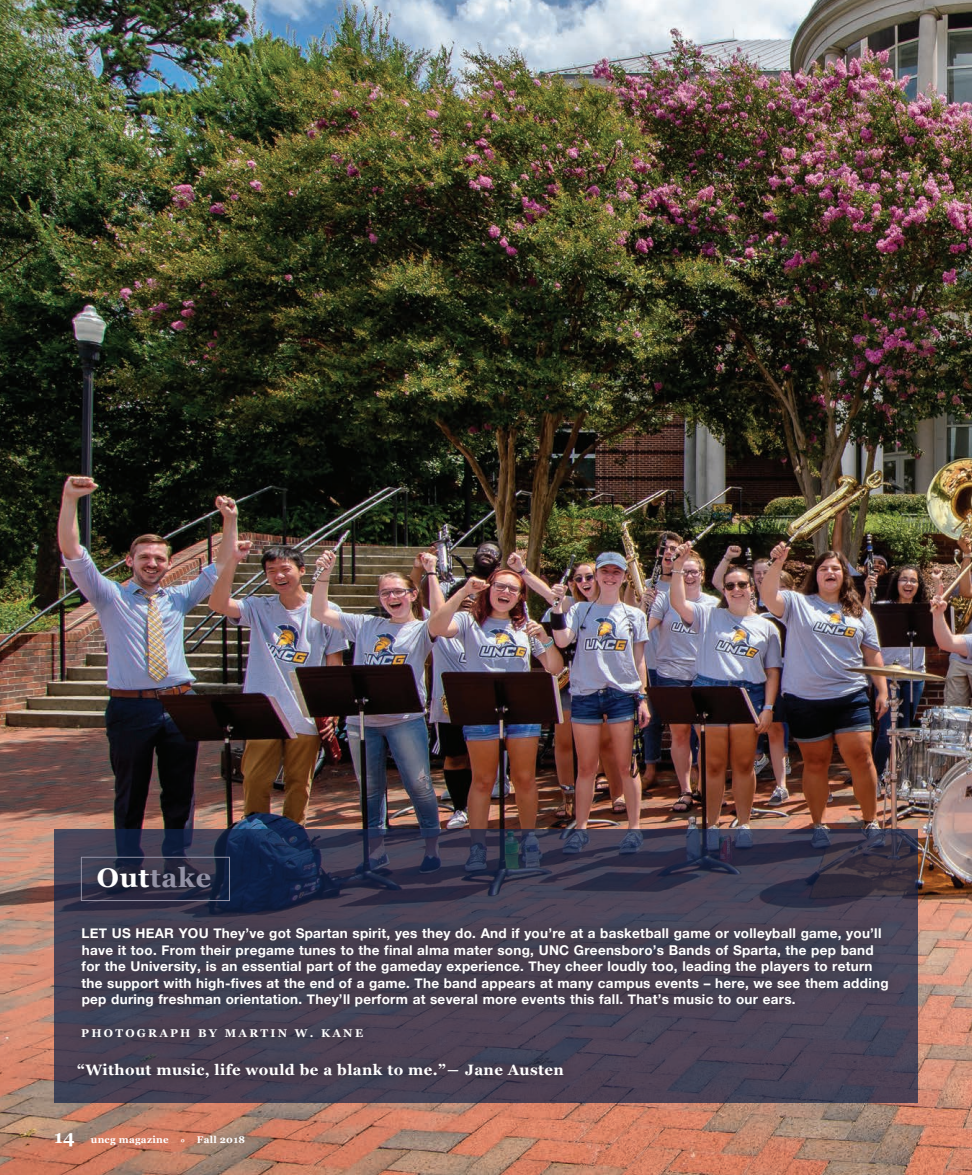
<style>
.page{position:relative;width:972px;height:1175px;background:#fff}
.page>*{position:absolute;margin:0;border:0;box-sizing:border-box;transform-origin:0 0}
.dept_head_georgia{font:700 27px "Georgia";letter-spacing:.025em;color:#9392a5}
.t1{font:700 18px "Georgia";color:#fff}
.subhead{font:700 15px "Georgia";letter-spacing:.025em;color:#fff}
.cutlines{font:700 13.5px/16.5px "Helvetica Neue";letter-spacing:.02em;color:#fff}
.dept_head_Georgia{font:700 11.25px "Georgia";letter-spacing:.2em;color:#fff}
.t2{font:700 9.75px "Georgia";letter-spacing:.025em;color:#fff}
.s1{color:#fff}
</style>
<div class="page">
<img style="left:0;top:0;width:972px;height:1174px">
<svg style="left:54px;top:829px;width:864px;height:273px;background:#38374d"></svg>
<div style="left:69px;top:845px;width:173px;height:68px;background:#231f20;opacity:.75"></div>
<div style="left:81px;top:857px;width:149px;height:44px;border:1px solid #9392a5"></div>
<div style="left:86px;top:854px;width:136px;height:45px;background:#231f20;opacity:.75"></div>
<div style="left:67px;top:917px;width:832px;height:171px;background:#463f50"></div>
<p class="dept_head_georgia" style="left:97px;top:857px;width:116px"><span class="s1">Out</span>take</p>
<p class="cutlines" style="left:82px;top:925px;width:809px">LET US HEAR YOU They’ve got Spartan spirit, yes they do. And if you’re at a basketball game or volleyball game, you’ll have it too. From their pregame tunes to the final alma mater song, UNC Greensboro’s Bands of Sparta, the pep band for the University, is an essential part of the gameday experience. They cheer loudly too, leading the players to return the support with high-fives at the end of a game. The band appears at many campus events – here, we see them adding pep during freshman orientation. They’ll perform at several more events this fall. That’s music to our ears.</p>
<p class="dept_head_Georgia" style="left:81px;top:1024px;width:283px">PHOTOGRAPH BY MARTIN W. KANE</p>
<p class="subhead" style="left:77px;top:1058px;width:488px">“Without music, life would be a blank to me.”― Jane Austen</p>
<p class="t1" style="left:54px;top:1123px;width:22px">14</p>
<p class="t2" style="left:91px;top:1132px;width:156px">uncg magazine ° Fall 2018</p>
</div>
